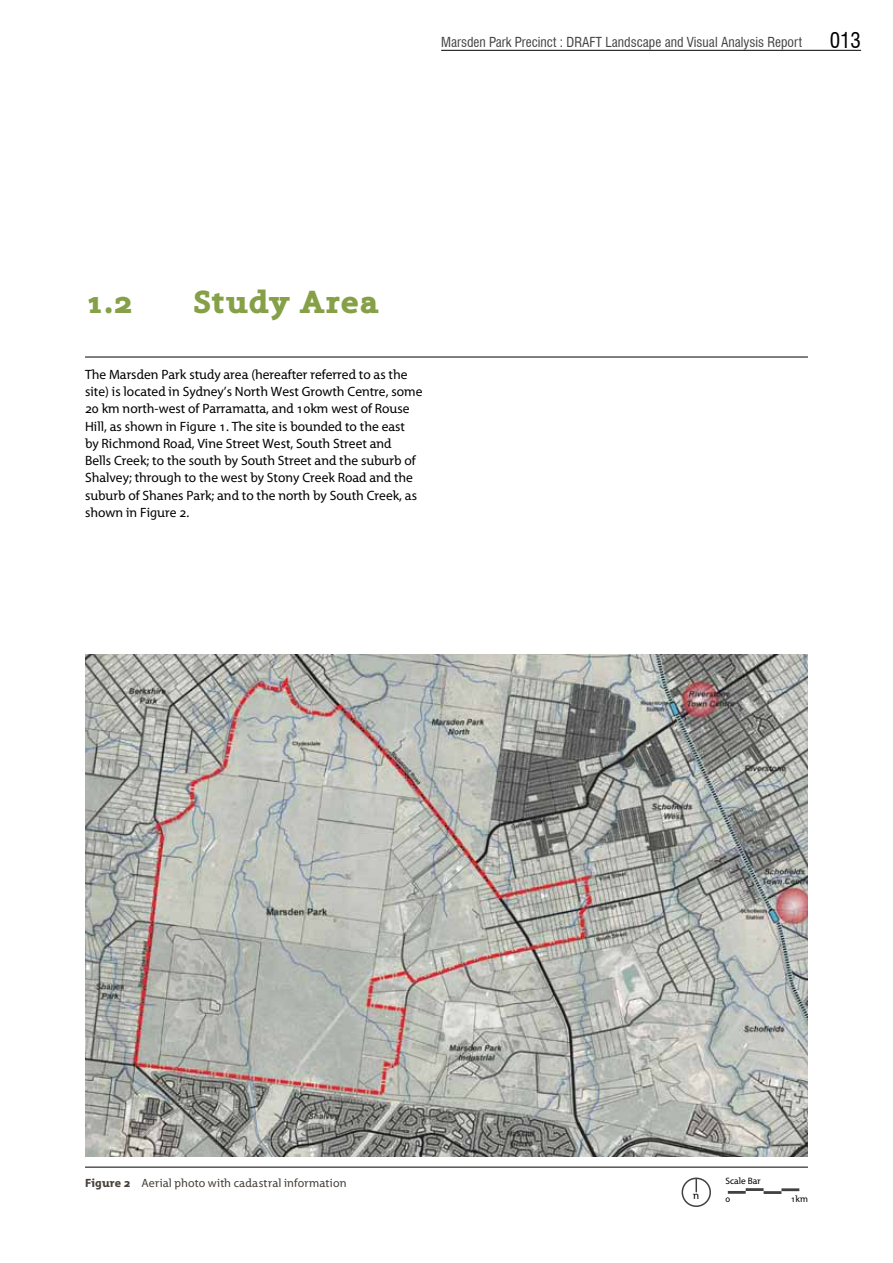
<style>
.page{position:relative;width:893px;height:1263px;background:#fff}
.page>*{position:absolute;margin:0;border:0;box-sizing:border-box;transform-origin:0 0}
.t1{font:700 33px "Grandesign Neue Serif";letter-spacing:.01em;color:#85a046}
.t2{font:condensed 21px "Swiss 721 BT";color:#000}
.t3{font:13.5px/17.2px "Grandesign Neue Roman";color:#000}
.t4{font:condensed 13.5px "Swiss 721 BT";color:#414042}
.t5{font:12px "Grandesign Neue Roman";letter-spacing:.01em;color:#464038}
.t6{font:10.65px "Grandesign Neue Roman";color:#000}
.t7{font:9.3px "Grandesign Neue Roman";color:#000}
.s1{font-weight:700}
</style>
<div class="page">
<hr style="left:85px;top:357px;width:723px;height:1px;background:#000">
<hr style="left:85px;top:1167px;width:723px;height:1px;background:#000">
<hr style="left:441px;top:50px;width:420px;height:1px;background:#000">
<img style="left:85px;top:654px;width:723px;height:503px">
<hr style="left:728px;top:1191px;width:18px;height:3px;background:#414042">
<hr style="left:764px;top:1191px;width:17px;height:3px;background:#414042">
<hr style="left:746px;top:1188px;width:18px;height:3px;background:#414042">
<hr style="left:781px;top:1188px;width:18px;height:3px;background:#414042">
<div style="left:682px;top:1177px;width:29px;height:30px;border:2px solid #414042;border-radius:50%"></div>
<svg style="left:695px;top:1178px;width:2px;height:14px"></svg>
<p class="t4" style="left:441px;top:34px;width:363px">Marsden Park Precinct : DRAFT Landscape and Visual Analysis Report</p>
<h2 class="t2" style="left:830px;top:28px;width:33px">013</h2>
<h1 class="t1" style="left:85px;top:283px;width:50px">1.2</h1>
<h1 class="t1" style="left:193px;top:283px;width:188px">Study Area</h1>
<p class="t3" style="left:85px;top:366px;width:339px">The Marsden Park study area (hereafter referred to as the site) is located in Sydney’s North West Growth Centre, some 20 km north-west of Parramatta, and 10km west of Rouse Hill, as shown in Figure 1. The site is bounded to the east<br>by Richmond Road, Vine Street West, South Street and<br>Bells Creek; to the south by South Street and the suburb of Shalvey; through to the west by Stony Creek Road and the suburb of Shanes Park; and to the north by South Creek, as shown in Figure 2.</p>
<p class="t5" style="left:85px;top:1176px;width:263px"><span class="s1">Figure 2</span> Aerial photo with cadastral information</p>
<p class="t7" style="left:725px;top:1176px;width:37px">Scale Bar</p>
<p class="t6" style="left:693px;top:1189px;width:8px">n</p>
<p class="t7" style="left:791px;top:1193px;width:19px">1km</p>
<p class="t7" style="left:725px;top:1193px;width:6px">0</p>
</div>
